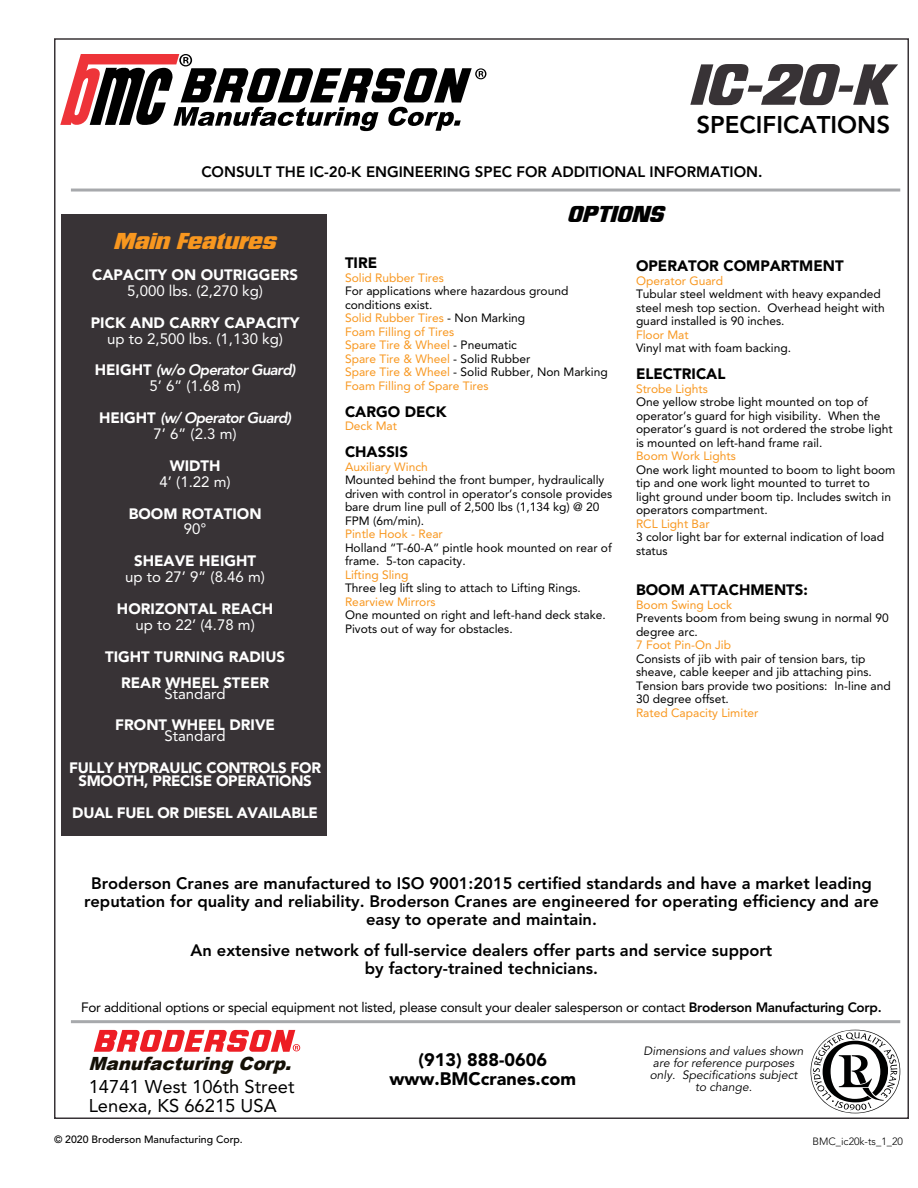
<style>
.page{position:relative;width:918px;height:1188px;background:#fff}
.page>*{position:absolute;margin:0;border:0;box-sizing:border-box;transform-origin:0 0}
.t1{font:italic 52.5px "Neographik";color:#383336}
.t2{font:800 24px "Avenir";color:#000}
.t3{font:italic 21px "Neographik";color:#f8971f}
.t4{font:italic 21px "Neographik";color:#000}
.t5{font:18.3px/18.3px "Avenir";color:#000}
.t6{font:italic 900 18.15px "Arial";color:#141006}
.t7{font:900 18px/19.5px "Avenir";color:#000;text-align:center}
.t8{font:800 16.5px/18px "Avenir";color:#000;text-align:center}
.t9{font:15px/31.8px "Avenir";color:#fff;text-align:center}
.t10{font:900 15px/26.4px "Avenir";color:#fff;text-align:center}
.t11{font:900 15px/13.5px "Avenir";letter-spacing:-.02em;color:#fff;text-align:center}
.t12{font:900 15px "Avenir";color:#000}
.t13{font:800 15px "Avenir";color:#000}
.t14{font:italic 800 15px/31.8px "Avenir";letter-spacing:-.05em;color:#fff;text-align:center}
.t15{font:13.5px "Avenir";letter-spacing:-.02em;color:#000}
.t16{font:12px/13.5px "Avenir";color:#000}
.t17{font:12px "Avenir";color:#f8971f}
.t18{font:italic 12px/12px "Avenir";color:#000;text-align:center}
.t19{font:500 10.5px "Avenir";color:#000}
.t20{font:300 10.5px "Avenir";color:#000}
.s1{font-weight:900}
.s2{font-weight:800;font-style:italic}
.s3{font-weight:400;font-style:normal}
.s4{font-weight:900;font-style:normal}
.s5{color:#f8971f}
.s6{font-weight:800}
</style>
<div class="page">
<svg style="left:94px;top:1030px;width:206px;height:22px"></svg>
<hr style="left:71px;top:1020px;width:829px;height:3px;background:#a7a9ac">
<hr style="left:71px;top:189px;width:829px;height:3px;background:#a7a9ac">
<svg style="left:811px;top:1030px;width:89px;height:83px"></svg>
<svg style="left:60px;top:54px;width:426px;height:77px"></svg>
<div style="left:62px;top:214px;width:265px;height:622px;background:#383336"></div>
<h1 class="t1" style="left:688px;top:52px;width:222px">IC-20-K</h1>
<h2 class="t2" style="left:696px;top:111px;width:195px">SPECIFICATIONS</h2>
<p class="t13" style="left:201px;top:163px;width:563px">CONSULT THE IC-20-K ENGINEERING SPEC FOR ADDITIONAL INFORMATION.</p>
<h3 class="t3" style="left:113px;top:228px;width:171px">MainFeatures</h3>
<p class="t10" style="left:92px;top:262px;width:208px">CAPACITY ON OUTRIGGERS</p>
<p class="t9" style="left:127px;top:275px;width:137px">5,000 lbs. (2,270 kg)</p>
<p class="t10" style="left:91px;top:309px;width:210px">PICK AND CARRY CAPACITY</p>
<p class="t9" style="left:95px;top:323px;width:202px">up to 2,500 lbs. (1,130 kg)<br><span class="s1">HEIGHT</span> <span class="s2">(w/o Operator Guard)</span></p>
<p class="t14" style="left:99px;top:370px;width:194px"><span class="s3">5’ 6” (1.68 m)<br></span><span class="s4">HEIGHT</span> (w/ Operator Guard)</p>
<p class="t9" style="left:154px;top:418px;width:85px">7’ 6” (2.3 m)</p>
<p class="t10" style="left:170px;top:452px;width:52px">WIDTH</p>
<p class="t9" style="left:160px;top:466px;width:73px">4’ (1.22 m)</p>
<p class="t10" style="left:129px;top:500px;width:134px">BOOM ROTATION</p>
<p class="t9" style="left:184px;top:513px;width:24px">90°</p>
<p class="t10" style="left:134px;top:548px;width:123px">SHEAVE HEIGHT</p>
<p class="t9" style="left:125px;top:561px;width:141px">up to 27’ 9” (8.46 m)</p>
<p class="t10" style="left:117px;top:595px;width:158px">HORIZONTAL REACH</p>
<p class="t9" style="left:135px;top:609px;width:121px">up to 22’ (4.78 m)</p>
<p class="t10" style="left:105px;top:643px;width:181px">TIGHT TURNING RADIUS<br>REAR WHEEL STEER</p>
<p class="t9" style="left:165px;top:678px;width:63px">Standard</p>
<p class="t10" style="left:115px;top:712px;width:161px">FRONT WHEEL DRIVE</p>
<p class="t9" style="left:165px;top:720px;width:63px">Standard</p>
<p class="t11" style="left:69px;top:761px;width:253px">FULLY HYDRAULIC CONTROLS FOR<br>SMOOTH, PRECISE OPERATIONS</p>
<p class="t11" style="left:72px;top:806px;width:247px">DUAL FUEL OR DIESEL AVAILABLE</p>
<h3 class="t4" style="left:567px;top:201px;width:106px">OPTIONS</h3>
<p class="t12" style="left:345px;top:254px;width:34px">TIRE</p>
<p class="t17" style="left:345px;top:271px;width:100px">Solid Rubber Tires</p>
<p class="t16" style="left:345px;top:285px;width:264px">For applications where hazardous ground conditions exist.<br><span class="s5">Solid Rubber Tires</span> - Non Marking<br><span class="s5">Foam Filling of Tires<br>Spare Tire &amp; Wheel</span> - Pneumatic<br><span class="s5">Spare Tire &amp; Wheel</span> - Solid Rubber<br><span class="s5">Spare Tire &amp; Wheel</span> - Solid Rubber, Non Marking<br><span class="s5">Foam Filling of Spare Tires</span></p>
<p class="t12" style="left:345px;top:403px;width:103px">CARGO DECK</p>
<p class="t17" style="left:345px;top:419px;width:54px">Deck Mat</p>
<p class="t12" style="left:345px;top:443px;width:65px">CHASSIS</p>
<p class="t17" style="left:345px;top:460px;width:84px">Auxiliary Winch</p>
<p class="t16" style="left:345px;top:474px;width:269px">Mounted behind the front bumper, hydraulically driven with control in operator’s console provides bare drum line pull of 2,500 lbs (1,134 kg) @ 20<br>FPM (6m/min).</p>
<p class="t17" style="left:345px;top:527px;width:99px">Pintle Hook - Rear</p>
<p class="t16" style="left:345px;top:541px;width:268px">Holland “T-60-A” pintle hook mounted on rear of frame. 5-ton capacity.</p>
<p class="t17" style="left:345px;top:568px;width:65px">Lifting Sling</p>
<p class="t16" style="left:345px;top:582px;width:237px">Three leg lift sling to attach to Lifting Rings.</p>
<p class="t17" style="left:345px;top:595px;width:92px">Rearview Mirrors</p>
<p class="t16" style="left:345px;top:609px;width:262px">One mounted on right and left-hand deck stake.<br>Pivots out of way for obstacles.</p>
<p class="t12" style="left:636px;top:257px;width:209px">OPERATOR COMPARTMENT</p>
<p class="t17" style="left:636px;top:274px;width:89px">Operator Guard</p>
<p class="t16" style="left:636px;top:288px;width:250px">Tubular steel weldment with heavy expanded steel mesh top section. Overhead height with guard installed is 90 inches.</p>
<p class="t17" style="left:636px;top:328px;width:54px">Floor Mat</p>
<p class="t16" style="left:636px;top:342px;width:157px">Vinyl mat with foam backing.</p>
<p class="t12" style="left:636px;top:365px;width:91px">ELECTRICAL</p>
<p class="t17" style="left:636px;top:382px;width:73px">Strobe Lights</p>
<p class="t16" style="left:636px;top:396px;width:258px">One yellow strobe light mounted on top of operator’s guard for high visibility. When the operator’s guard is not ordered the strobe light is mounted on left-hand frame rail.</p>
<p class="t17" style="left:636px;top:449px;width:101px">Boom Work Lights</p>
<p class="t16" style="left:636px;top:463px;width:261px">One work light mounted to boom to light boom tip and one work light mounted to turret to light ground under boom tip. Includes switch in operators compartment.</p>
<p class="t17" style="left:636px;top:517px;width:75px">RCL Light Bar</p>
<p class="t16" style="left:636px;top:531px;width:250px">3 color light bar for external indication of load status</p>
<p class="t12" style="left:636px;top:581px;width:173px">BOOM ATTACHMENTS:</p>
<p class="t17" style="left:636px;top:598px;width:98px">Boom Swing Lock</p>
<p class="t16" style="left:636px;top:612px;width:254px">Prevents boom from being swung in normal 90 degree arc.</p>
<p class="t17" style="left:636px;top:638px;width:97px">7 Foot Pin-On Jib</p>
<p class="t16" style="left:636px;top:652px;width:256px">Consists of jib with pair of tension bars, tip sheave, cable keeper and jib attaching pins.<br>Tension bars provide two positions: In-line and 30 degree offset.</p>
<p class="t17" style="left:636px;top:706px;width:124px">Rated Capacity Limiter</p>
<h3 class="t8" style="left:84px;top:874px;width:796px">Broderson Cranes are manufactured to ISO 9001:2015 certified standards and have a market leading reputation for quality and reliability. Broderson Cranes are engineered for operating efficiency and are easy to operate and maintain.</h3>
<h3 class="t8" style="left:191px;top:941px;width:583px">An extensive network of full-service dealers offer parts and service support by factory-trained technicians.</h3>
<p class="t15" style="left:81px;top:999px;width:802px">For additional options or special equipment not listed, please consult your dealer salesperson or contact <span class="s6">Broderson Manufacturing Corp.</span></p>
<h3 class="t6" style="left:88px;top:1051px;width:211px">ManufacturingCorp.</h3>
<h3 class="t5" style="left:89px;top:1078px;width:207px">14741 West 106th Street<br>Lenexa, KS 66215 USA</h3>
<h3 class="t7" style="left:390px;top:1049px;width:188px">(913) 888-0606 www.BMCcranes.com</h3>
<p class="t18" style="left:644px;top:1046px;width:162px">Dimensions and values shown are for reference purposes only. Specifications subject to change.</p>
<p class="t19" style="left:54px;top:1133px;width:190px">© 2020 Broderson Manufacturing Corp.</p>
<p class="t20" style="left:813px;top:1135px;width:92px">BMC_ic20k-ts_1_20</p>
</div>
